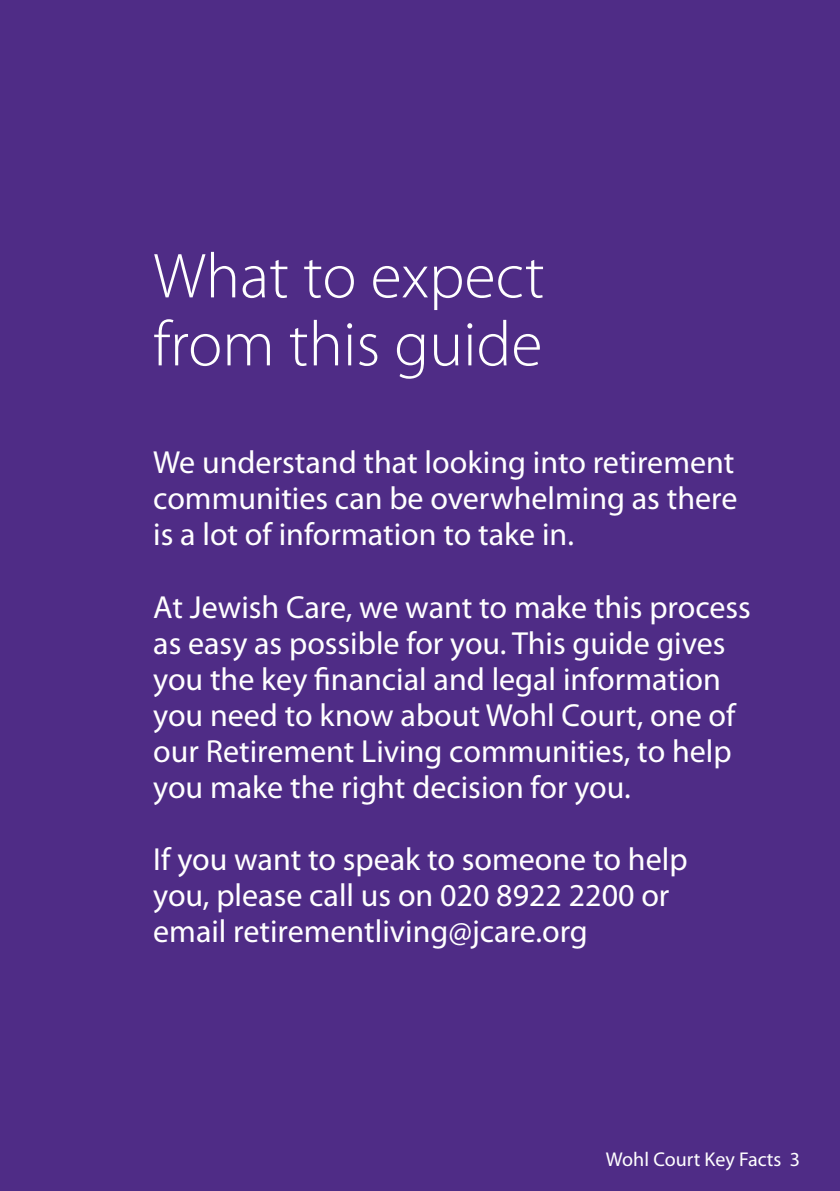
<style>
.page{position:relative;width:840px;height:1191px;background:#fff}
.page>*{position:absolute;margin:0;border:0;box-sizing:border-box;transform-origin:0 0}
.t1{font:300 64px/68px "Myriad Pro";color:#fff}
.t2{font:32px/36px "Myriad Pro";color:#fff}
.t3{font:20px "Myriad Pro";color:#fff}
</style>
<div class="page">
<div style="left:0;top:0;width:839px;height:1191px;background:#4f2c86"></div>
<h1 class="t1" style="left:153px;top:243px;width:392px">What to expect from this guide</h1>
<p class="t2" style="left:153px;top:445px;width:585px;text-align:justify">We understand that looking into retirement communities can be overwhelming as there is a lot of information to take in.</p>
<p class="t2" style="left:153px;top:589px;width:599px">At Jewish Care, we want to make this process as easy as possible for you. This guide gives you the key financial and legal information you need to know about Wohl Court, one of our Retirement Living communities, to help you make the right decision for you.</p>
<p class="t2" style="left:153px;top:841px;width:535px">If you want to speak to someone to help you, please call us on 020 8922 2200 or email retirementliving@jcare.org</p>
<p class="t3" style="left:605px;top:1148px;width:196px">Wohl Court Key Facts 3</p>
</div>
